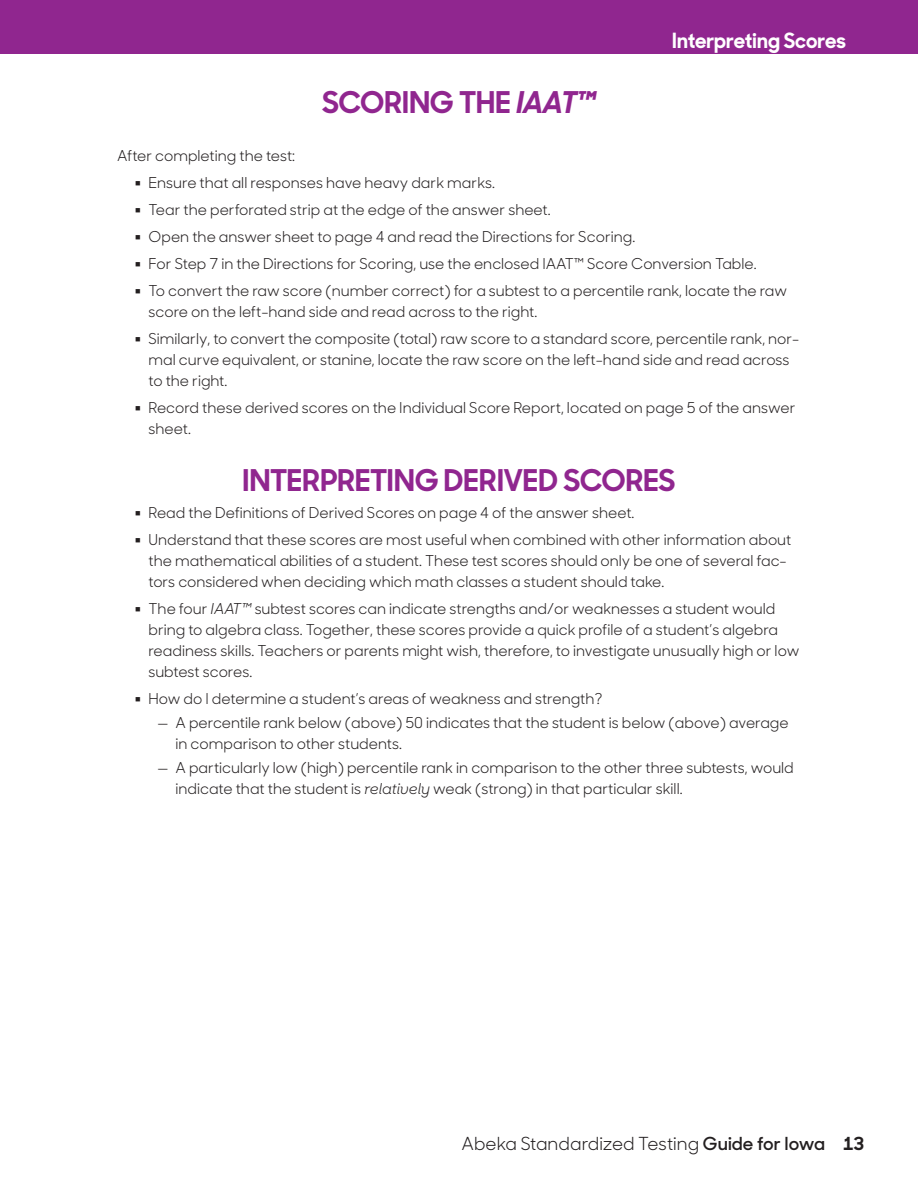
<style>
.page{position:relative;width:918px;height:1188px;background:#fff}
.page>*{position:absolute;margin:0;border:0;box-sizing:border-box;transform-origin:0 0}
._01_Heading{font:700 30px "Sharp Sans No 1";letter-spacing:.01em;color:#90268f}
._02_Page_header{font:700 21px "Sharp Sans No 1";color:#fff}
.t1{font:18px "Sharp Sans No 1";color:#231f20}
._08___text_second_li{font:15px/21px "Sharp Sans No 1";color:#231f20}
._10___text{font:15px/21px "Sharp Sans No 1";color:#231f20}
._05_Main_text_first{font:15px "Sharp Sans No 1";color:#231f20}
.s1{font-style:italic}
.s2{font-weight:600}
.s3{font-weight:700}
</style>
<div class="page">
<div style="left:0;top:0;width:918px;height:54px;background:#90268f"></div>
<p class="_01_Heading" style="left:322px;top:77px;width:275px">SCORING THE <span class="s1">IAAT™</span></p>
<p class="_02_Page_header" style="left:672px;top:23px;width:175px">Interpreting Scores</p>
<p class="_05_Main_text_first" style="left:117px;top:143px;width:180px">After completing the test:</p>
<p class="_08___text_second_li" style="left:135px;top:170px;width:362px">■ Ensure that all responses have heavy dark marks.</p>
<p class="_08___text_second_li" style="left:135px;top:197px;width:417px">■ Tear the perforated strip at the edge of the answer sheet.</p>
<p class="_08___text_second_li" style="left:135px;top:224px;width:502px">■ Open the answer sheet to page 4 and read the Directions for Scoring.</p>
<p class="_08___text_second_li" style="left:135px;top:251px;width:623px">■ For Step 7 in the Directions for Scoring, use the enclosed IAAT™ Score Conversion Table.</p>
<p class="_08___text_second_li" style="left:148px;top:278px;width:640px;text-indent:-14px">■ To convert the raw score (number correct) for a subtest to a percentile rank, locate the raw score on the left-hand side and read across to the right.</p>
<p class="_08___text_second_li" style="left:148px;top:326px;width:652px;text-indent:-14px">■ Similarly, to convert the composite (total) raw score to a standard score, percentile rank, nor&shy;mal curve equivalent, or stanine, locate the raw score on the left-hand side and read across to the right.</p>
<p class="_08___text_second_li" style="left:148px;top:395px;width:649px;text-indent:-14px">■ Record these derived scores on the Individual Score Report, located on page 5 of the answer sheet.</p>
<p class="_01_Heading" style="left:243px;top:455px;width:434px">INTERPRETING DERIVED SCORES</p>
<p class="_08___text_second_li" style="left:135px;top:500px;width:501px">■ Read the Definitions of Derived Scores on page 4 of the answer sheet.</p>
<p class="_08___text_second_li" style="left:148px;top:527px;width:644px;text-indent:-14px">■ Understand that these scores are most useful when combined with other information about the mathematical abilities of a student. These test scores should only be one of several fac&shy;tors considered when deciding which math classes a student should take.</p>
<p class="_08___text_second_li" style="left:148px;top:596px;width:652px;text-indent:-14px">■ The four <span class="s1">IAAT™</span> subtest scores can indicate strengths and/or weaknesses a student would bring to algebra class. Together, these scores provide a quick profile of a student’s algebra readiness skills. Teachers or parents might wish, therefore, to investigate unusually high or low subtest scores.</p>
<p class="_08___text_second_li" style="left:135px;top:686px;width:469px">■ How do I determine a student’s areas of weakness and strength?</p>
<p class="_10___text" style="left:176px;top:710px;width:615px;text-indent:-18px">— A percentile rank below (above) 50 indicates that the student is below (above) average in comparison to other students.</p>
<p class="_10___text" style="left:176px;top:755px;width:620px;text-indent:-18px">— A particularly low (high) percentile rank in comparison to the other three subtests, would indicate that the student is <span class="s1">relatively</span> weak (strong) in that particular skill.</p>
<p class="t1" style="left:462px;top:1129px;width:404px">Abeka Standardized Testing <span class="s2">Guide for Iowa</span> <span class="s3">13</span></p>
</div>
